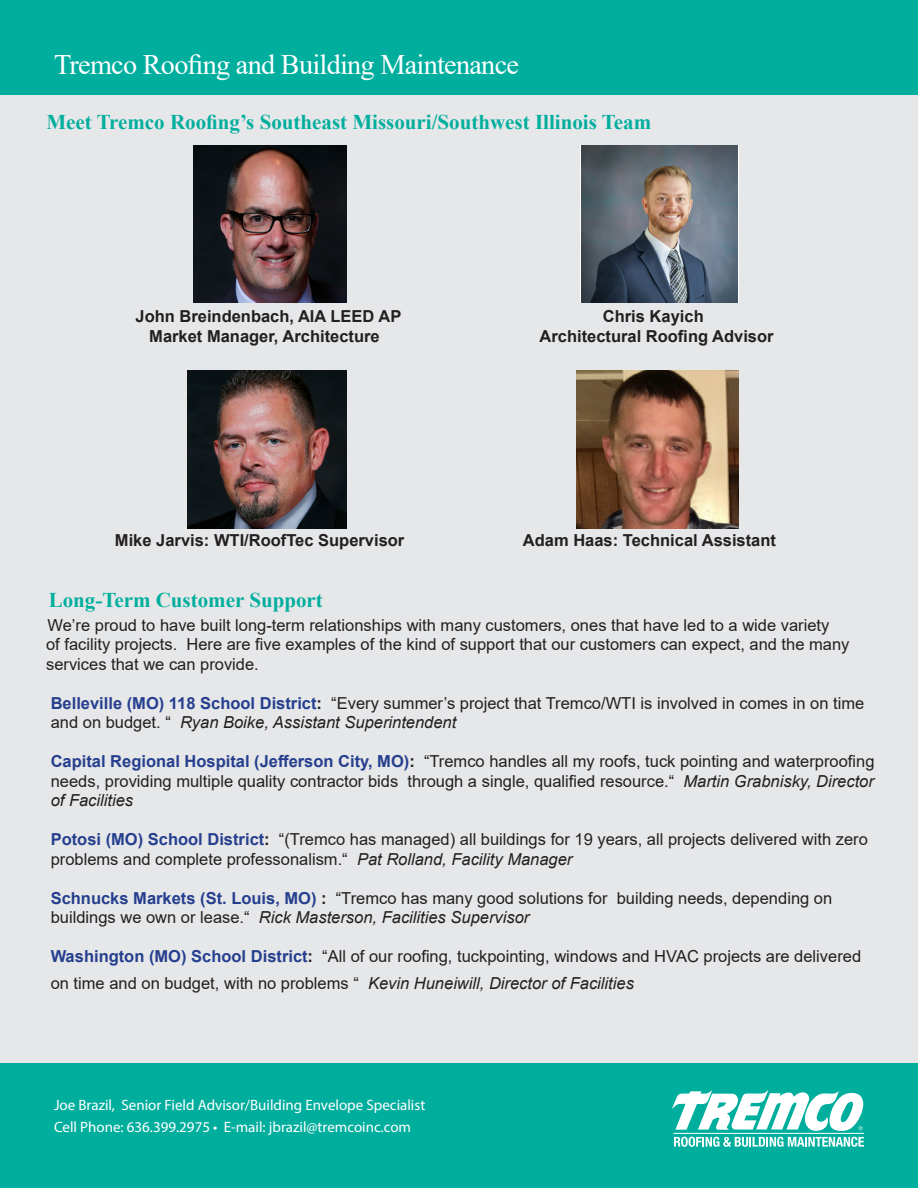
<style>
.page{position:relative;width:918px;height:1188px;background:#fff}
.page>*{position:absolute;margin:0;border:0;box-sizing:border-box;transform-origin:0 0}
.t1{font:28.2px "Times New Roman";letter-spacing:-.025em;color:#fff}
.t2{font:700 21px "Times New Roman";color:#00ae9e}
.t3{font:16.5px/26.1px "Arial";color:#231f20}
.t4{font:700 16.5px "Arial";color:#231f20}
.t5{font:italic 16.5px "Arial";color:#231f20}
.t6{font:15px "Myriad Pro";color:#fff}
.s1{font-weight:700;color:#253f8e}
.s2{font-weight:700}
.s3{font-style:normal}
.s4{font-style:italic}
</style>
<div class="page">
<div style="left:0;top:94px;width:918px;height:1094px;background:#e6e7e9"></div>
<div style="left:0;top:0;width:918px;height:94px;background:#00ae9e"></div>
<div style="left:0;top:1064px;width:918px;height:124px;background:#00ae9e"></div>
<svg style="left:672px;top:1090px;width:192px;height:57px"></svg>
<img style="left:581px;top:145px;width:156px;height:158px">
<img style="left:188px;top:370px;width:159px;height:158px">
<img style="left:577px;top:370px;width:162px;height:158px">
<img style="left:194px;top:145px;width:153px;height:158px">
<p class="t1" style="left:54px;top:44px;width:467px">Tremco Roofing and Building Maintenance</p>
<p class="t2" style="left:46px;top:107px;width:606px">Meet Tremco Roofing’s Southeast Missouri/Southwest Illinois Team</p>
<p class="t4" style="left:136px;top:305px;width:267px">John Breindenbach, AIA LEED AP</p>
<p class="t4" style="left:603px;top:305px;width:102px">Chris Kayich</p>
<p class="t4" style="left:149px;top:324px;width:232px">Market Manager, Architecture</p>
<p class="t4" style="left:540px;top:324px;width:236px">Architectural Roofing Advisor</p>
<p class="t4" style="left:115px;top:528px;width:291px">Mike Jarvis: WTI/RoofTec Supervisor</p>
<p class="t4" style="left:523px;top:528px;width:255px">Adam Haas: Technical Assistant</p>
<p class="t2" style="left:49px;top:585px;width:276px">Long-Term Customer Support</p>
<p class="t3" style="left:48px;top:612px;width:783px">We’re proud to have built long-term relationships with many customers, ones that have led to a wide variety</p>
<p class="t3" style="left:46px;top:631px;width:805px">of facility projects. Here are five examples of the kind of support that our customers can expect, and the many</p>
<p class="t3" style="left:46px;top:651px;width:214px">services that we can provide.</p>
<p class="t3" style="left:51px;top:690px;width:815px"><span class="s1">Belleville (MO) 118 School District</span><span class="s2">:</span> “Every summer’s project that Tremco/WTI is involved in comes in on time</p>
<p class="t5" style="left:51px;top:712px;width:407px"><span class="s3">and on budget. “</span> Ryan Boike, Assistant Superintendent</p>
<p class="t3" style="left:51px;top:748px;width:825px"><span class="s1">Capital Regional Hospital (Jefferson City, MO)</span><span class="s2">:</span> “Tremco handles all my roofs, tuck pointing and waterproofi ng</p>
<p class="t3" style="left:51px;top:768px;width:825px">needs, providing multiple quality contractor bids through a single, qualified resource.“ <span class="s4">Martin Grabnisky, Director</span></p>
<p class="t5" style="left:51px;top:790px;width:84px">of Facilities</p>
<p class="t3" style="left:51px;top:826px;width:819px"><span class="s1">Potosi (MO) School District</span><span class="s2">:</span> “(Tremco has managed) all buildings for 19 years, all projects delivered with zero</p>
<p class="t3" style="left:51px;top:846px;width:523px">problems and complete professonalism.“ <span class="s4">Pat Rolland, Facility Manager</span></p>
<p class="t3" style="left:51px;top:885px;width:783px"><span class="s1">Schnucks Markets (St. Louis, MO)</span> <span class="s2">:</span> “Tremco has many good solutions for building needs, depending on</p>
<p class="t5" style="left:51px;top:907px;width:480px"><span class="s3">buildings we own or lease.“</span> Rick Masterson, Facilities Supervisor</p>
<p class="t3" style="left:51px;top:943px;width:812px"><span class="s1">Washington (MO) School District</span><span class="s2">:</span> “All of our roofi ng, tuckpointing, windows and HVAC projects are delivered on time and on budget, with no problems “ <span class="s4">Kevin Huneiwill, Director of Facilities</span></p>
<p class="t6" style="left:54px;top:1095px;width:373px">Joe Brazil, Senior Field Advisor/Building Envelope Specialist</p>
<p class="t6" style="left:54px;top:1118px;width:359px">Cell Phone: 636.399.2975 • E-mail: jbrazil@tremcoinc.com</p>
</div>
